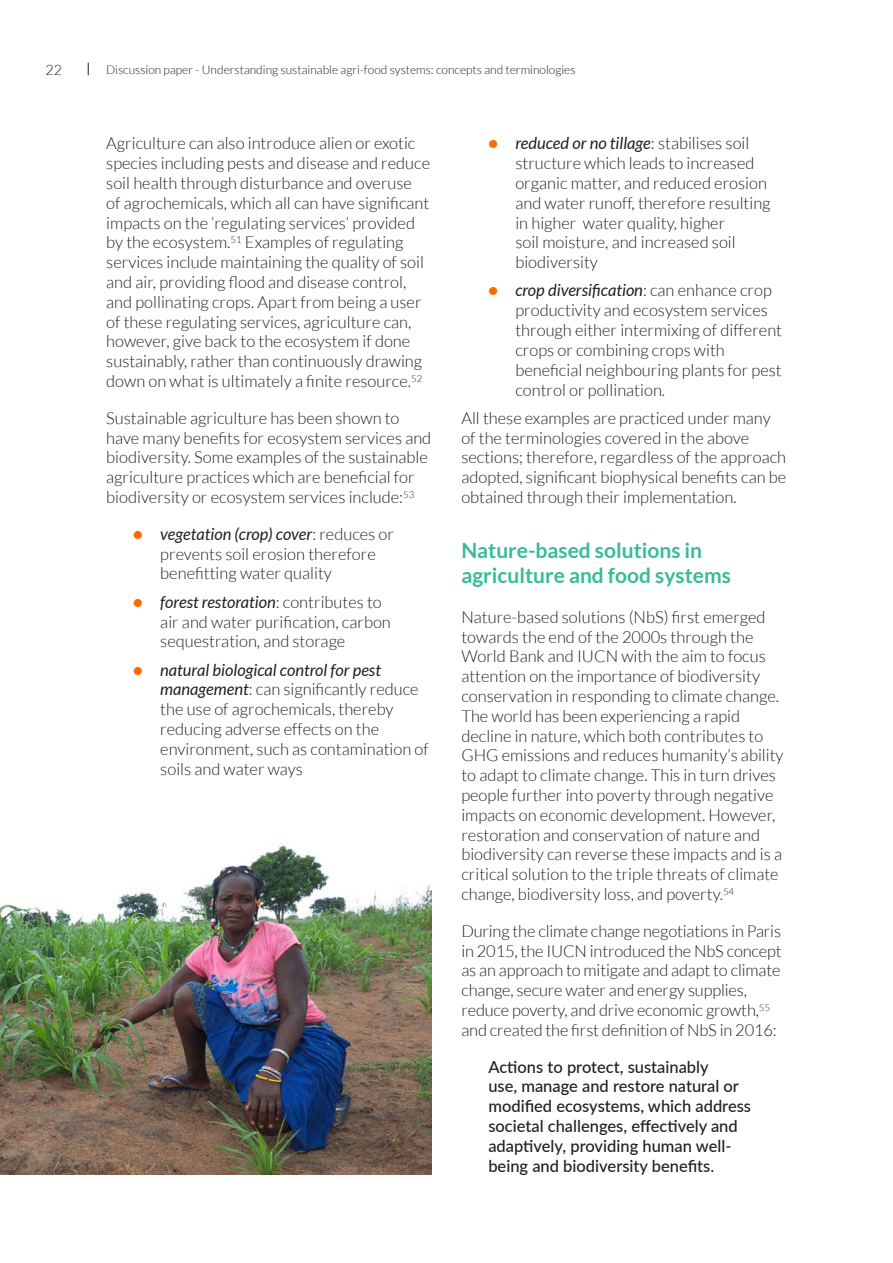
<style>
.page{position:relative;width:893px;height:1263px;background:#fff}
.page>*{position:absolute;margin:0;border:0;box-sizing:border-box;transform-origin:0 0}
.t1{font:700 21px/25.2px "Lato";color:#37bc94}
.List_Paragraph_List_of_tables_LIST_OF_TA{font:300 16.5px/19.8px "Lato";color:#231f20}
.t2{font:500 16.5px/19.8px "Lato";color:#231f20}
.t3{font:300 14.25px "Lato";color:#231f20}
.t4{font:300 12px "Lato";color:#231f20}
.s1{font-weight:900;color:#ff6a00}
.s2{font-weight:400;font-style:italic}
</style>
<div class="page">
<img style="left:0;top:844px;width:432px;height:331px">
<svg style="left:88px;top:63px;width:1px;height:12px"></svg>
<p class="t3" style="left:46px;top:62px;width:18px">22</p>
<p class="t4" style="left:106px;top:63px;width:471px">Discussion paper - Understanding sustainable agri-food systems: concepts and terminologies</p>
<p class="List_Paragraph_List_of_tables_LIST_OF_TA" style="left:106px;top:134px;width:325px">Agriculture can also introduce alien or exotic species including pests and disease and reduce soil health through disturbance and overuse of agrochemicals, which all can have significant impacts on the ‘regulating services’ provided by the ecosystem.<sup>51</sup> Examples of regulating services include maintaining the quality of soil and air, providing flood and disease control, and pollinating crops. Apart from being a user of these regulating services, agriculture can, however, give back to the ecosystem if done sustainably, rather than continuously drawing down on what is ultimately a finite resource.<sup>52</sup></p>
<p class="List_Paragraph_List_of_tables_LIST_OF_TA" style="left:106px;top:408px;width:326px">Sustainable agriculture has been shown to have many benefits for ecosystem services and biodiversity. Some examples of the sustainable agriculture practices which are beneficial for biodiversity or ecosystem services include:<sup>53</sup></p>
<p class="List_Paragraph_List_of_tables_LIST_OF_TA" style="left:160px;top:524px;width:235px;text-indent:-27px"><span class="s1">•</span> <span class="s2">vegetation (crop) cover</span>: reduces or prevents soil erosion therefore benefitting water quality</p>
<p class="List_Paragraph_List_of_tables_LIST_OF_TA" style="left:160px;top:592px;width:232px;text-indent:-27px"><span class="s1">•</span> <span class="s2">forest restoration</span>: contributes to air and water purification, carbon sequestration, and storage</p>
<p class="List_Paragraph_List_of_tables_LIST_OF_TA" style="left:160px;top:660px;width:270px;text-indent:-27px"><span class="s1">•</span> <span class="s2">natural biological control for pest management</span>: can significantly reduce the use of agrochemicals, thereby reducing adverse effects on the environment, such as contamination of soils and water ways</p>
<p class="List_Paragraph_List_of_tables_LIST_OF_TA" style="left:515px;top:134px;width:257px;text-indent:-27px"><span class="s1">•</span> <span class="s2">reduced or no tillage</span>: stabilises soil structure which leads to increased organic matter, and reduced erosion and water runoff, therefore resulting in higher water quality, higher<br>soil moisture, and increased soil biodiversity</p>
<p class="List_Paragraph_List_of_tables_LIST_OF_TA" style="left:515px;top:281px;width:268px;text-indent:-27px"><span class="s1">•</span> <span class="s2">crop diversification</span>: can enhance crop productivity and ecosystem services through either intermixing of different crops or combining crops with beneficial neighbouring plants for pest control or pollination.</p>
<p class="List_Paragraph_List_of_tables_LIST_OF_TA" style="left:461px;top:408px;width:326px">All these examples are practiced under many of the terminologies covered in the above sections; therefore, regardless of the approach adopted, significant biophysical benefits can be obtained through their implementation.</p>
<p class="t1" style="left:461px;top:537px;width:271px">Nature-based solutions in agriculture and food systems</p>
<p class="List_Paragraph_List_of_tables_LIST_OF_TA" style="left:461px;top:607px;width:324px">Nature-based solutions (NbS) first emerged towards the end of the 2000s through the World Bank and IUCN with the aim to focus attention on the importance of biodiversity conservation in responding to climate change.<br>The world has been experiencing a rapid decline in nature, which both contributes to GHG emissions and reduces humanity’s ability to adapt to climate change. This in turn drives people further into poverty through negative impacts on economic development. However, restoration and conservation of nature and biodiversity can reverse these impacts and is a critical solution to the triple threats of climate change, biodiversity loss, and poverty.<sup>54</sup></p>
<p class="List_Paragraph_List_of_tables_LIST_OF_TA" style="left:461px;top:921px;width:322px">During the climate change negotiations in Paris in 2015, the IUCN introduced the NbS concept as an approach to mitigate and adapt to climate change, secure water and energy supplies, reduce poverty, and drive economic growth,<sup>55 </sup>and created the first definition of NbS in 2016:</p>
<p class="t2" style="left:488px;top:1056px;width:264px">Actions to protect, sustainably<br>use, manage and restore natural or modified ecosystems, which address societal challenges, effectively and adaptively, providing human well&shy;being and biodiversity benefits.</p>
</div>
